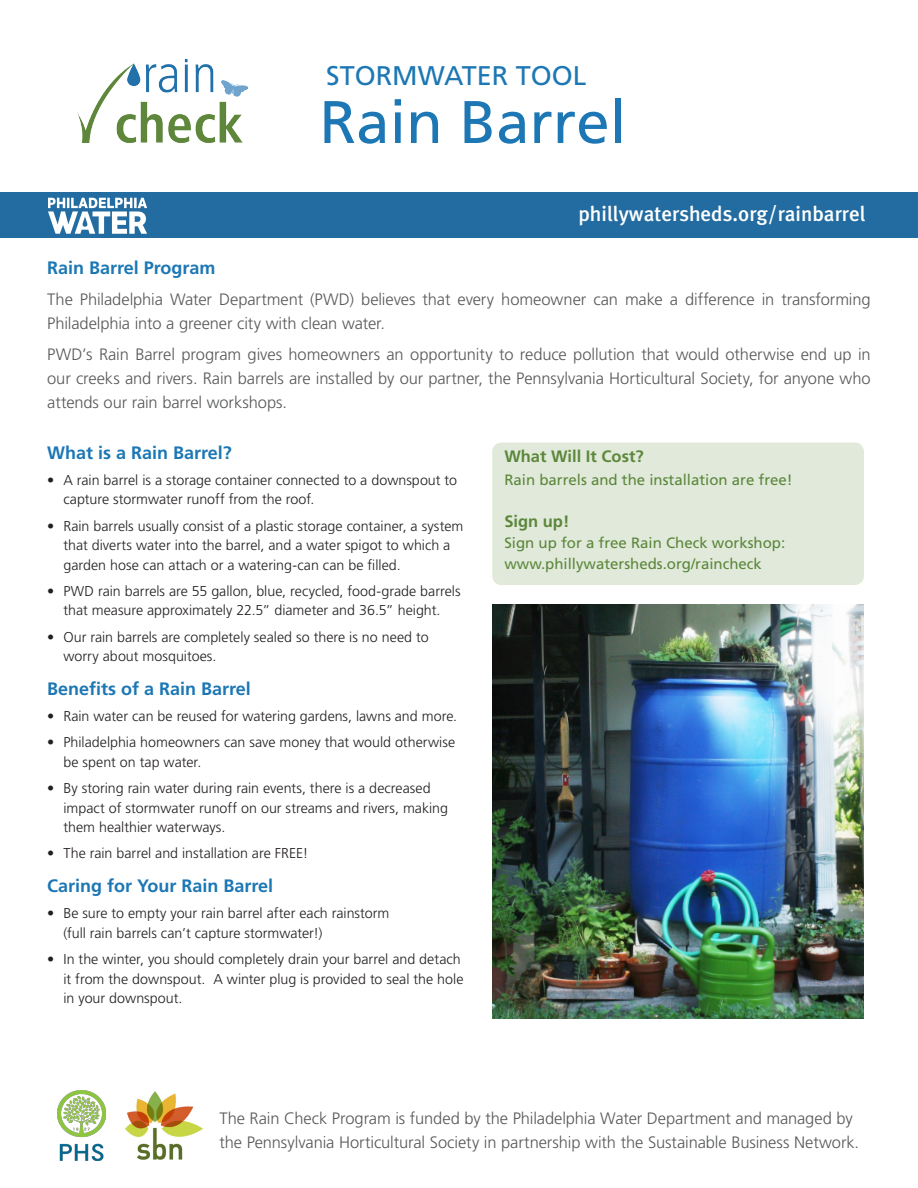
<style>
.page{position:relative;width:918px;height:1188px;background:#fff}
.page>*{position:absolute;margin:0;border:0;box-sizing:border-box;transform-origin:0 0}
.t1{font:60px "Frutiger LT Std";color:#1c77b4}
.t2{font:27px "Frutiger LT Std";color:#1c77b4}
.t3{font:500 21px "Meta Plus";color:#fff}
.t4{font:700 18px "Frutiger LT Std";color:#1c77b4}
.t5{font:300 16.5px/24px "Frutiger LT Std";letter-spacing:-.005em;color:#57585a}
.t6{font:700 16.5px "Frutiger LT Std";color:#5c873b}
.t7{font:15px/21px "Frutiger LT Std";color:#5c873b}
.t8{font:300 14.25px/19.5px "Frutiger LT Std";color:#231f20}
</style>
<div class="page">
<div style="left:492px;top:442px;width:372px;height:143px;background:#e0e9da;border-radius:10px"></div>
<img style="left:78px;top:59px;width:169px;height:84px">
<div style="left:0;top:192px;width:918px;height:46px;background:#226ca1"></div>
<img style="left:492px;top:604px;width:372px;height:415px">
<img style="left:57px;top:1091px;width:48px;height:70px">
<img style="left:125px;top:1091px;width:78px;height:69px">
<svg style="left:48px;top:198px;width:98px;height:36px"></svg>
<h2 class="t2" style="left:326px;top:59px;width:262px">STORMWATER TOOL</h2>
<h1 class="t1" style="left:320px;top:87px;width:308px">Rain Barrel</h1>
<h3 class="t3" style="left:579px;top:202px;width:289px">phillywatersheds.org/rainbarrel</h3>
<p class="t4" style="left:47px;top:258px;width:170px">Rain Barrel Program</p>
<p class="t5" style="left:47px;top:288px;width:825px">The Philadelphia Water Department (PWD) believes that every homeowner can make a difference in transforming<br>Philadelphia into a greener city with clean water.</p>
<p class="t5" style="left:47px;top:343px;width:825px;text-align:justify">PWD’s Rain Barrel program gives homeowners an opportunity to reduce pollution that would otherwise end up in our creeks and rivers. Rain barrels are installed by our partner, the Pennsylvania Horticultural Society, for anyone who attends our rain barrel workshops.</p>
<p class="t6" style="left:504px;top:447px;width:141px">What Will It Cost?</p>
<p class="t7" style="left:504px;top:469px;width:290px">Rain barrels and the installation are free!</p>
<p class="t6" style="left:504px;top:511px;width:67px">Sign up!</p>
<p class="t7" style="left:504px;top:532px;width:282px">Sign up for a free Rain Check workshop: www.phillywatersheds.org/raincheck</p>
<p class="t4" style="left:47px;top:442px;width:186px">What is a Rain Barrel?</p>
<p class="t8" style="left:63px;top:470px;width:395px;text-indent:-16px">• A rain barrel is a storage container connected to a downspout to capture stormwater runoff from the roof.</p>
<p class="t8" style="left:63px;top:516px;width:401px;text-indent:-16px">• Rain barrels usually consist of a plastic storage container, a system that diverts water into the barrel, and a water spigot to which a garden hose can attach or a watering-can can be filled.</p>
<p class="t8" style="left:47px;top:581px;width:415px;text-align:center">• PWD rain barrels are 55 gallon, blue, recycled, food-grade barrels that measure approximately 22.5” diameter and 36.5” height.</p>
<p class="t8" style="left:63px;top:627px;width:367px;text-indent:-16px">• Our rain barrels are completely sealed so there is no need to worry about mosquitoes.</p>
<p class="t4" style="left:47px;top:678px;width:205px">Benefits of a Rain Barrel</p>
<p class="t8" style="left:47px;top:707px;width:411px">• Rain water can be reused for watering gardens, lawns and more.</p>
<p class="t8" style="left:63px;top:733px;width:393px;text-indent:-16px">• Philadelphia homeowners can save money that would otherwise be spent on tap water.</p>
<p class="t8" style="left:63px;top:779px;width:386px;text-indent:-16px">• By storing rain water during rain events, there is a decreased impact of stormwater runoff on our streams and rivers, making them healthier waterways.</p>
<p class="t8" style="left:47px;top:844px;width:262px">• The rain barrel and installation are FREE!</p>
<p class="t4" style="left:47px;top:875px;width:228px">Caring for Your Rain Barrel</p>
<p class="t8" style="left:63px;top:904px;width:328px;text-indent:-16px">• Be sure to empty your rain barrel after each rainstorm (full rain barrels can’t capture stormwater!)</p>
<p class="t8" style="left:63px;top:950px;width:402px;text-indent:-16px">• In the winter, you should completely drain your barrel and detach it from the downspout. A winter plug is provided to seal the hole in your downspout.</p>
<p class="t5" style="left:219px;top:1107px;width:641px">The Rain Check Program is funded by the Philadelphia Water Department and managed by the Pennsylvania Horticultural Society in partnership with the Sustainable Business Network.</p>
</div>
